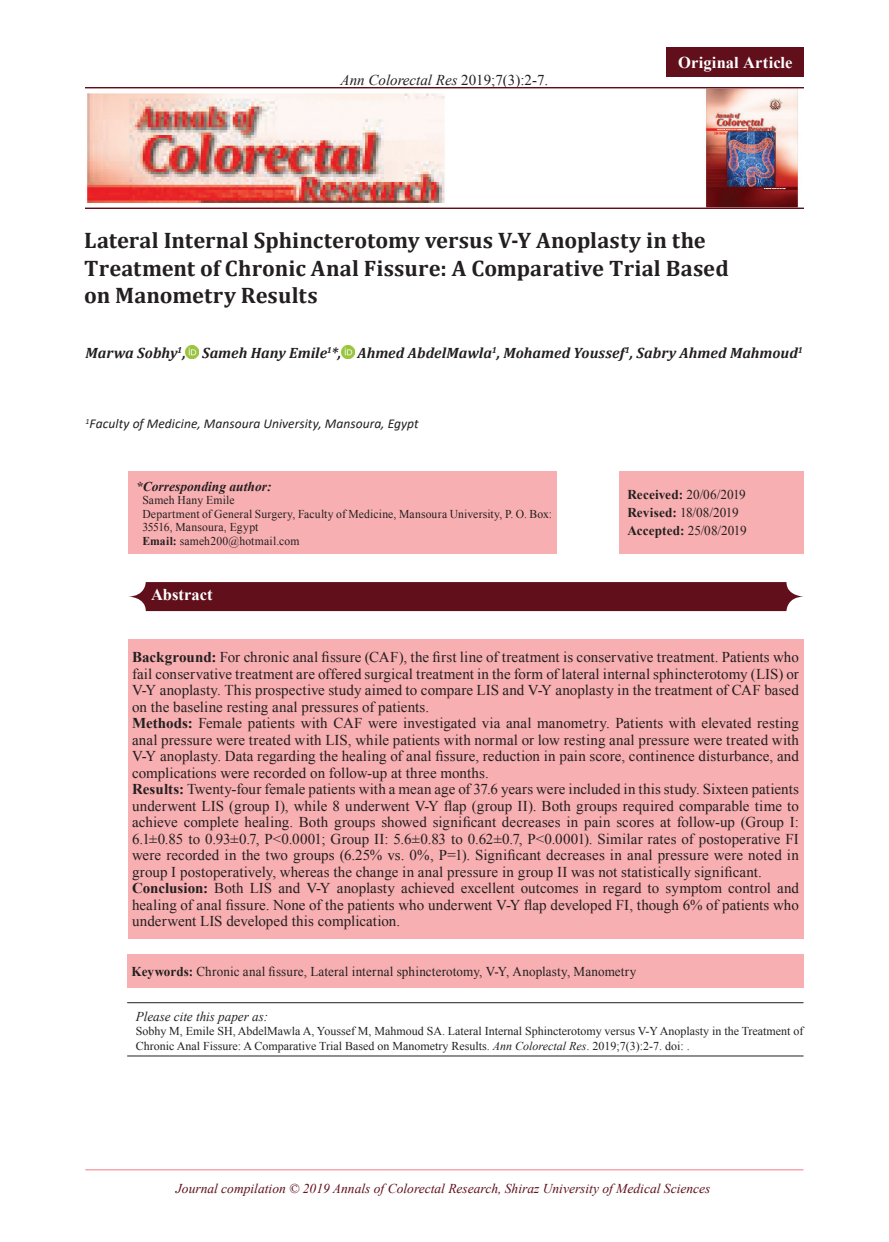
<style>
.page{position:relative;width:889px;height:1242px;background:#fff}
.page>*{position:absolute;margin:0;border:0;box-sizing:border-box;transform-origin:0 0}
.t1{font:700 22.5px/27px "Cambria";letter-spacing:.005em;color:#231f20}
.t2{font:700 16.5px "Times New Roman";letter-spacing:.005em;color:#fff}
.t3{font:15px/16.5px "Times New Roman";letter-spacing:.005em;color:#231f20}
.t4{font:italic 700 15px "Cambria";color:#231f20}
.t5{font:italic 15px "Times New Roman";color:#231f20}
.t6{font:13.5px/18px "Times New Roman";letter-spacing:.01em;color:#231f20}
.t7{font:italic 13.5px "Times New Roman";color:#600f1b}
.t8{font:italic 13.5px "Calibri";letter-spacing:.005em;color:#231f20}
.t9{font:italic 13.5px "Times New Roman";color:#231f20}
.t10{font:italic 700 13.5px "Times New Roman";color:#231f20}
.t11{font:12px/13.5px "Times New Roman";color:#231f20}
.s1{font-style:normal}
.s2{font-weight:700}
.s3{font-style:italic}
</style>
<div class="page">
<img style="left:85px;top:88px;width:719px;height:121px">
<svg style="left:186px;top:346px;width:13px;height:12px"></svg>
<svg style="left:341px;top:346px;width:13px;height:12px"></svg>
<div style="left:666px;top:48px;width:138px;height:29px;background:#600f1b"></div>
<div style="left:128px;top:639px;width:675px;height:299px;background:#f8afb1"></div>
<hr style="left:127px;top:1055px;width:676px;height:1px;background:#231f20">
<hr style="left:127px;top:1002px;width:676px;height:1px;background:#231f20">
<div style="left:128px;top:472px;width:428px;height:82px;background:#f8afb1"></div>
<div style="left:619px;top:472px;width:184px;height:82px;background:#f8afb1"></div>
<hr style="left:85px;top:1169px;width:718px;height:1px;background:#f7a7ad">
<div style="left:127px;top:954px;width:676px;height:34px;background:#f8afb1"></div>
<svg style="left:128px;top:582px;width:676px;height:29px;background:#661925"></svg>
<p class="t5" style="left:340px;top:70px;width:209px">Ann Colorectal Res <span class="s1">2019;7(3):2-7.</span></p>
<p class="t2" style="left:678px;top:50px;width:116px">Original Article</p>
<h1 class="t1" style="left:84px;top:226px;width:646px">Lateral Internal Sphincterotomy versus V-Y Anoplasty in the<br>Treatment of Chronic Anal Fissure: A Comparative Trial Based on Manometry Results</h1>
<p class="t4" style="left:86px;top:343px;width:718px">Marwa Sobhy<sup>1</sup>, Sameh Hany Emile<sup>1</sup>*, Ahmed AbdelMawla<sup>1</sup>, Mohamed Youssef<sup>1</sup>, Sabry Ahmed Mahmoud<sup>1</sup></p>
<p class="t8" style="left:86px;top:414px;width:334px"><sup>1</sup>Faculty of Medicine, Mansoura University, Mansoura, Egypt</p>
<p class="t10" style="left:136px;top:476px;width:137px">*Corresponding author:</p>
<p class="t11" style="left:142px;top:493px;width:411px">Sameh Hany Emile<br>Department of General Surgery, Faculty of Medicine, Mansoura University, P. O. Box:<br>35516, Mansoura, Egypt<br><span class="s2">Email:</span> sameh200@hotmail.com</p>
<p class="t6" style="left:627px;top:485px;width:121px"><span class="s2">Received:</span> 20/06/2019<br><span class="s2">Revised:</span> 18/08/2019<br><span class="s2">Accepted:</span> 25/08/2019</p>
<p class="t2" style="left:151px;top:582px;width:63px">Abstract</p>
<p class="t3" style="left:132px;top:648px;width:668px"><span class="s2">Background:</span> For chronic anal fissure (CAF), the first line of treatment is conservative treatment. Patients who fail conservative treatment are offered surgical treatment in the form of lateral internal sphincterotomy (LIS) or V-Y anoplasty. This prospective study aimed to compare LIS and V-Y anoplasty in the treatment of CAF based on the baseline resting anal pressures of patients.<br><span class="s2">Methods:</span> Female patients with CAF were investigated via anal manometry. Patients with elevated resting anal pressure were treated with LIS, while patients with normal or low resting anal pressure were treated with V-Y anoplasty. Data regarding the healing of anal fissure, reduction in pain score, continence disturbance, and complications were recorded on follow-up at three months.<br><span class="s2">Results:</span> Twenty-four female patients with a mean age of 37.6 years were included in this study. Sixteen patients underwent LIS (group I), while 8 underwent V-Y flap (group II). Both groups required comparable time to achieve complete healing. Both groups showed significant decreases in pain scores at follow-up (Group I:<br>6.1±0.85 to 0.93±0.7, P&lt;0.0001; Group II: 5.6±0.83 to 0.62±0.7, P&lt;0.0001). Similar rates of postoperative FI were recorded in the two groups (6.25% vs. 0%, P=1). Significant decreases in anal pressure were noted in group I postoperatively, whereas the change in anal pressure in group II was not statistically significant.<br><span class="s2">Conclusion:</span> Both LIS and V-Y anoplasty achieved excellent outcomes in regard to symptom control and healing of anal fissure. None of the patients who underwent V-Y flap developed FI, though 6% of patients who underwent LIS developed this complication.</p>
<p class="t6" style="left:132px;top:962px;width:506px"><span class="s2">Keywords:</span> Chronic anal fissure, Lateral internal sphincterotomy, V-Y, Anoplasty, Manometry</p>
<p class="t9" style="left:136px;top:1007px;width:134px">Please cite this paper as:</p>
<p class="t11" style="left:136px;top:1023px;width:669px;line-height:14.4px">Sobhy M, Emile SH, AbdelMawla A, Youssef M, Mahmoud SA. Lateral Internal Sphincterotomy versus V-Y Anoplasty in the Treatment of<br>Chronic Anal Fissure: A Comparative Trial Based on Manometry Results. <span class="s3">Ann Colorectal Res</span>. 2019;7(3):2-7. doi: .</p>
<p class="t7" style="left:176px;top:1179px;width:536px">Journal compilation © 2019 Annals of Colorectal Research, Shiraz University of Medical Sciences</p>
</div>
